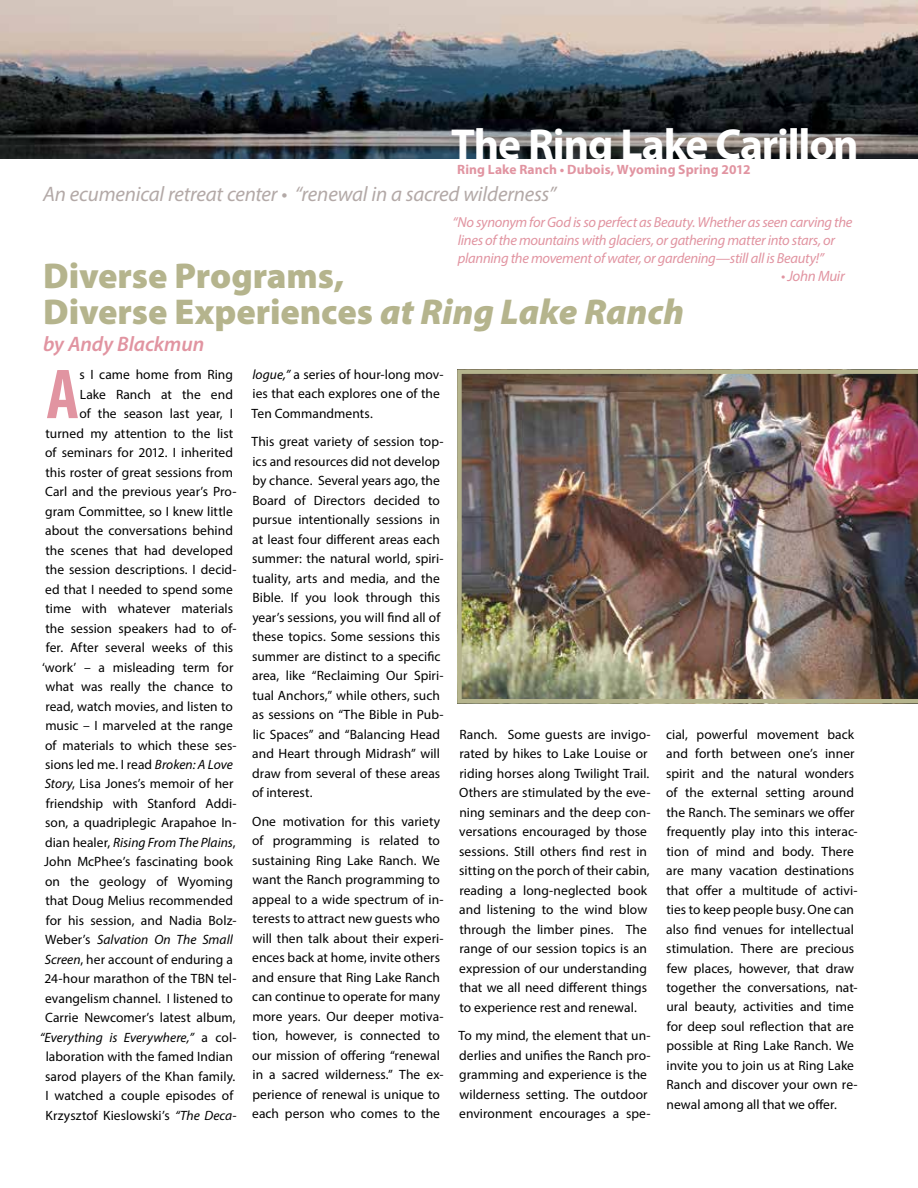
<style>
.page{position:relative;width:918px;height:1188px;background:#fff}
.page>*{position:absolute;margin:0;border:0;box-sizing:border-box;transform-origin:0 0}
.t1{font:700 condensed 71.4px "Myriad Pro";color:#e194a1}
.t2{font:700 43.5px "Myriad Pro";letter-spacing:-.025em;color:#fff}
.t3{font:900 36px "Myriad Pro";letter-spacing:-.005em;color:#b5b48d}
.t4{font:italic 21px "Myriad Pro";letter-spacing:-.01em;color:#b3a9a7}
.t5{font:italic 600 21px "Myriad Pro";letter-spacing:-.005em;color:#e194a1}
.t6{font:italic 15px "Myriad Pro";letter-spacing:-.02em;color:#e194a1}
.t7{font:italic 14.55px/18px "Myriad Pro";letter-spacing:-.02em;color:#e194a1}
.t8{font:13.5px/19.5px "Myriad Pro";letter-spacing:.005em;color:#000}
.t9{font:700 13.5px "Myriad Pro";letter-spacing:.01em;color:#e194a1}
.s1{font-style:italic}
</style>
<div class="page">
<img style="left:457px;top:369px;width:461px;height:335px">
<img style="left:1px;top:0;width:917px;height:158px">
<h2 class="t2" style="left:451px;top:116px;width:409px">The Ring Lake Carillon</h2>
<p class="t9" style="left:457px;top:161px;width:295px">Ring Lake Ranch • Dubois, Wyoming Spring 2012</p>
<h3 class="t4" style="left:43px;top:181px;width:515px">An ecumenical retreat center • “renewal in a sacred wilderness”</h3>
<p class="t7" style="left:458px;top:213px;width:396px;text-indent:-5px">“No synonym for God is so perfect as Beauty. Whether as seen carving the lines of the mountains with glaciers, or gathering matter into stars, or planning the movement of water, or gardening—still all is Beauty!”</p>
<h3 class="t3" style="left:43px;top:252px;width:303px">Diverse Programs,</h3>
<p class="t6" style="left:781px;top:267px;width:65px">• John Muir</p>
<h3 class="t3" style="left:43px;top:288px;width:642px">Diverse Experiences <span class="s1">at Ring Lake Ranch</span></h3>
<h3 class="t5" style="left:43px;top:331px;width:163px">by Andy Blackmun</h3>
<p class="t8" style="left:40px;top:365px;width:198px;text-align:right">s I came home from Ring<br>Lake Ranch at the end<br>of the season last year, I<br>turned my attention to the list of seminars for 2012. I inherited this roster of great sessions from<br>Carl and the previous year’s Pro&shy;gram Committee, so I knew little about the conversations behind the scenes that had developed the session descriptions. I decid&shy;ed that I needed to spend some time with whatever materials the session speakers had to of&shy;fer. After several weeks of this ‘work’ – a misleading term for what was really the chance to read, watch movies, and listen to music – I marveled at the range of materials to which these ses&shy;sions led me. I read <span class="s1">Broken: A Love<br>Story</span>, Lisa Jones’s memoir of her friendship with Stanford Addi&shy;son, a quadriplegic Arapahoe In&shy;dian healer, <span class="s1">Rising From The Plains</span>,<br>John McPhee’s fascinating book on the geology of Wyoming that Doug Melius recommended for his session, and Nadia Bolz-<br>Weber’s <span class="s1">Salvation On The Small<br>Screen</span>, her account of enduring a<br>24-hour marathon of the TBN tel&shy;evangelism channel. I listened to<br>Carrie Newcomer’s latest album, <span class="s1">“Everything is Everywhere,”</span> a col&shy;laboration with the famed Indian sarod players of the Khan family.<br>I watched a couple episodes of<br>Krzysztof Kieslowski’s <span class="s1">“The Deca-</span></p>
<p class="t8" style="left:252px;top:364px;width:193px"><span class="s1">logue,”</span> a series of hour-long mov&shy;ies that each explores one of the<br>Ten Commandments.</p>
<h1 class="t1" style="left:46px;top:350px;width:34px">A</h1>
<p class="t8" style="left:252px;top:432px;width:194px">This great variety of session top&shy;ics and resources did not develop by chance. Several years ago, the<br>Board of Directors decided to pursue intentionally sessions in at least four different areas each summer: the natural world, spiri&shy;tuality, arts and media, and the<br>Bible. If you look through this year’s sessions, you will find all of these topics. Some sessions this summer are distinct to a specific area, like “Reclaiming Our Spiri&shy;tual Anchors,” while others, such as sessions on “The Bible in Pub&shy;lic Spaces” and “Balancing Head and Heart through Midrash” will draw from several of these areas of interest.</p>
<p class="t8" style="left:252px;top:811px;width:193px">One motivation for this variety of programming is related to sustaining Ring Lake Ranch. We want the Ranch programming to appeal to a wide spectrum of in&shy;terests to attract new guests who will then talk about their experi&shy;ences back at home, invite others and ensure that Ring Lake Ranch can continue to operate for many more years. Our deeper motiva&shy;tion, however, is connected to our mission of offering “renewal in a sacred wilderness.” The ex&shy;perience of renewal is unique to each person who comes to the</p>
<p class="t8" style="left:459px;top:724px;width:193px">Ranch. Some guests are invigo&shy;rated by hikes to Lake Louise or riding horses along Twilight Trail.<br>Others are stimulated by the eve&shy;ning seminars and the deep con&shy;versations encouraged by those sessions. Still others find rest in sitting on the porch of their cabin, reading a long-neglected book and listening to the wind blow through the limber pines. The range of our session topics is an expression of our understanding that we all need different things to experience rest and renewal.</p>
<p class="t8" style="left:459px;top:1026px;width:193px">To my mind, the element that un&shy;derlies and unifies the Ranch pro&shy;gramming and experience is the wilderness setting. The outdoor environment encourages a spe-</p>
<p class="t8" style="left:666px;top:724px;width:193px">cial, powerful movement back and forth between one’s inner spirit and the natural wonders of the external setting around the Ranch. The seminars we offer frequently play into this interac&shy;tion of mind and body. There are many vacation destinations that offer a multitude of activi&shy;ties to keep people busy. One can also find venues for intellectual stimulation. There are precious few places, however, that draw together the conversations, nat&shy;ural beauty, activities and time for deep soul reflection that are possible at Ring Lake Ranch. We invite you to join us at Ring Lake<br>Ranch and discover your own re&shy;newal among all that we offer.</p>
</div>
